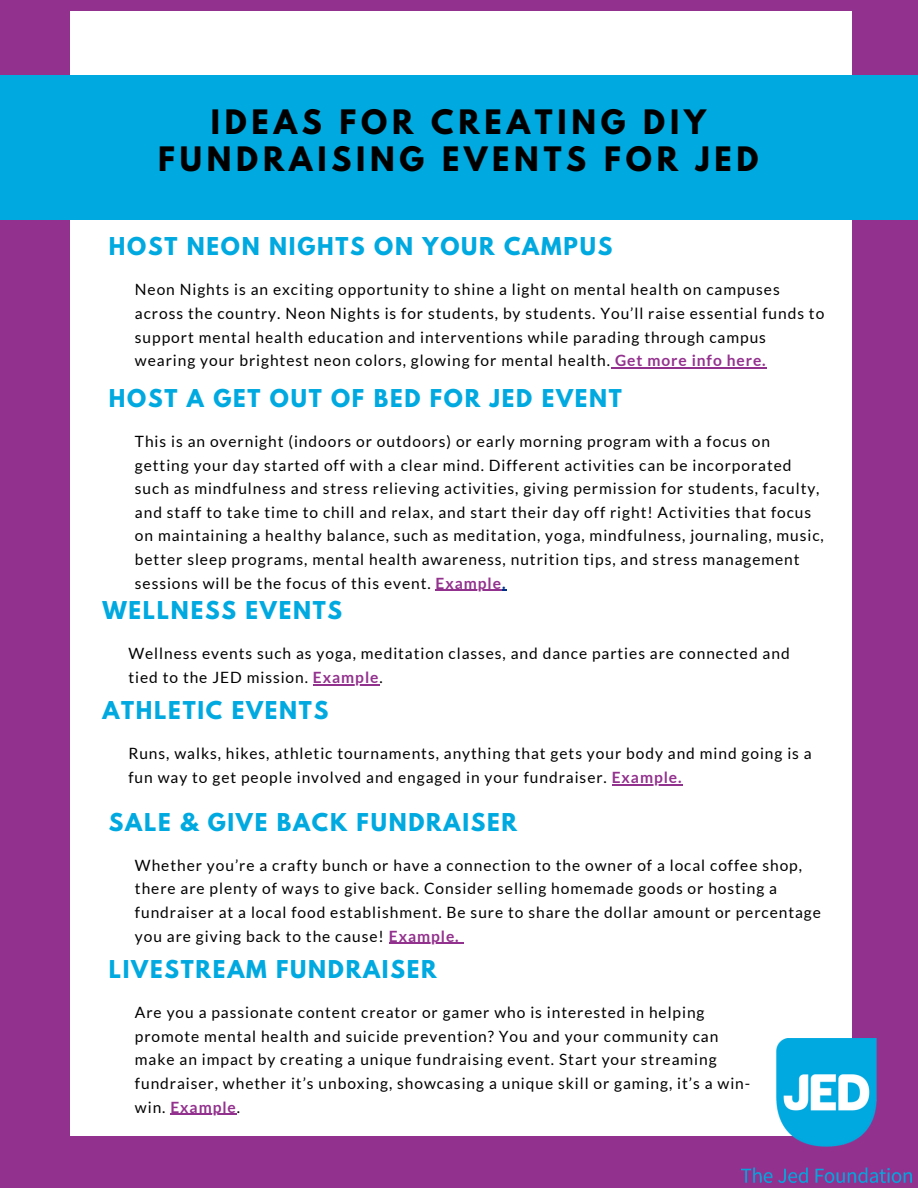
<style>
.page{position:relative;width:918px;height:1188px;background:#93328e}
.page>*{position:absolute;margin:0;border:0;box-sizing:border-box;transform-origin:0 0}
.t1{font:700 29.85px/37.2px "League Spartan";letter-spacing:.16em;color:#000;text-align:center}
.t2{font:700 21.75px "League Spartan";letter-spacing:.08em;color:#00a9e0}
.t3{font:15.6px/23.7px "Lato";letter-spacing:.06em;color:#000}
.s1{font-weight:700;color:#93328e}
.s2{font-weight:700;color:#003087}
</style>
<div class="page">
<div style="left:71px;top:11px;width:780px;height:1125px;background:#fff"></div>
<hr style="left:611px;top:367px;width:156px;height:1px;background:#93328e">
<div style="left:0;top:75px;width:918px;height:144px;background:#00a9e0"></div>
<img style="left:741px;top:1038px;width:170px;height:144px">
<hr style="left:436px;top:590px;width:66px;height:1px;background:#93328e">
<hr style="left:389px;top:943px;width:71px;height:1px;background:#93328e">
<hr style="left:170px;top:1114px;width:67px;height:1px;background:#93328e">
<hr style="left:313px;top:684px;width:66px;height:1px;background:#93328e">
<hr style="left:612px;top:784px;width:71px;height:1px;background:#93328e">
<p class="t1" style="left:158px;top:107px;width:602px">IDEAS FOR CREATING DIY<br>FUNDRAISING EVENTS FOR JED</p>
<p class="t2" style="left:109px;top:236px;width:505px">HOST NEON NIGHTS ON YOUR CAMPUS</p>
<h2 class="t3" style="left:135px;top:277px;width:691px">Neon Nights is an exciting opportunity to shine a light on mental health on campuses across the country. Neon Nights is for students, by students. You’ll raise essential funds to support mental health education and interventions while parading through campus wearing your brightest neon colors, glowing for mental health. <span class="s1">Get more info here.</span></h2>
<h2 class="t2" style="left:109px;top:387px;width:515px">HOST A GET OUT OF BED FOR JED EVENT</h2>
<p class="t3" style="left:135px;top:429px;width:690px">This is an overnight (indoors or outdoors) or early morning program with a focus on getting your day started off with a clear mind. Different activities can be incorporated such as mindfulness and stress relieving activities, giving permission for students, faculty, and staff to take time to chill and relax, and start their day off right! Activities that focus on maintaining a healthy balance, such as meditation, yoga, mindfulness, journaling, music, better sleep programs, mental health awareness, nutrition tips, and stress management sessions will be the focus of this event. <span class="s1">Example</span><span class="s2">.</span></p>
<p class="t2" style="left:102px;top:600px;width:241px">WELLNESS EVENTS</p>
<h1 class="t3" style="left:128px;top:641px;width:663px">Wellness events such as yoga, meditation classes, and dance parties are connected and tied to the JED mission. <span class="s1">Example</span>.</h1>
<h2 class="t2" style="left:102px;top:700px;width:227px">ATHLETIC EVENTS</h2>
<p class="t3" style="left:128px;top:741px;width:685px">Runs, walks, hikes, athletic tournaments, anything that gets your body and mind going is a fun way to get people involved and engaged in your fundraiser. <span class="s1">Example.</span></p>
<p class="t2" style="left:109px;top:811px;width:410px">SALE &amp; GIVE BACK FUNDRAISER</p>
<p class="t3" style="left:135px;top:853px;width:688px">Whether you’re a crafty bunch or have a connection to the owner of a local coffee shop, there are plenty of ways to give back. Consider selling homemade goods or hosting a fundraiser at a local food establishment. Be sure to share the dollar amount or percentage you are giving back to the cause! <span class="s1">Example.</span></p>
<h2 class="t2" style="left:109px;top:959px;width:329px">LIVESTREAM FUNDRAISER</h2>
<h2 class="t3" style="left:135px;top:1000px;width:617px">Are you a passionate content creator or gamer who is interested in helping promote mental health and suicide prevention? You and your community can make an impact by creating a unique fundraising event. Start your streaming fundraiser, whether it’s unboxing, showcasing a unique skill or gaming, it’s a win&shy;win. <span class="s1">Example</span>.</h2>
</div>
